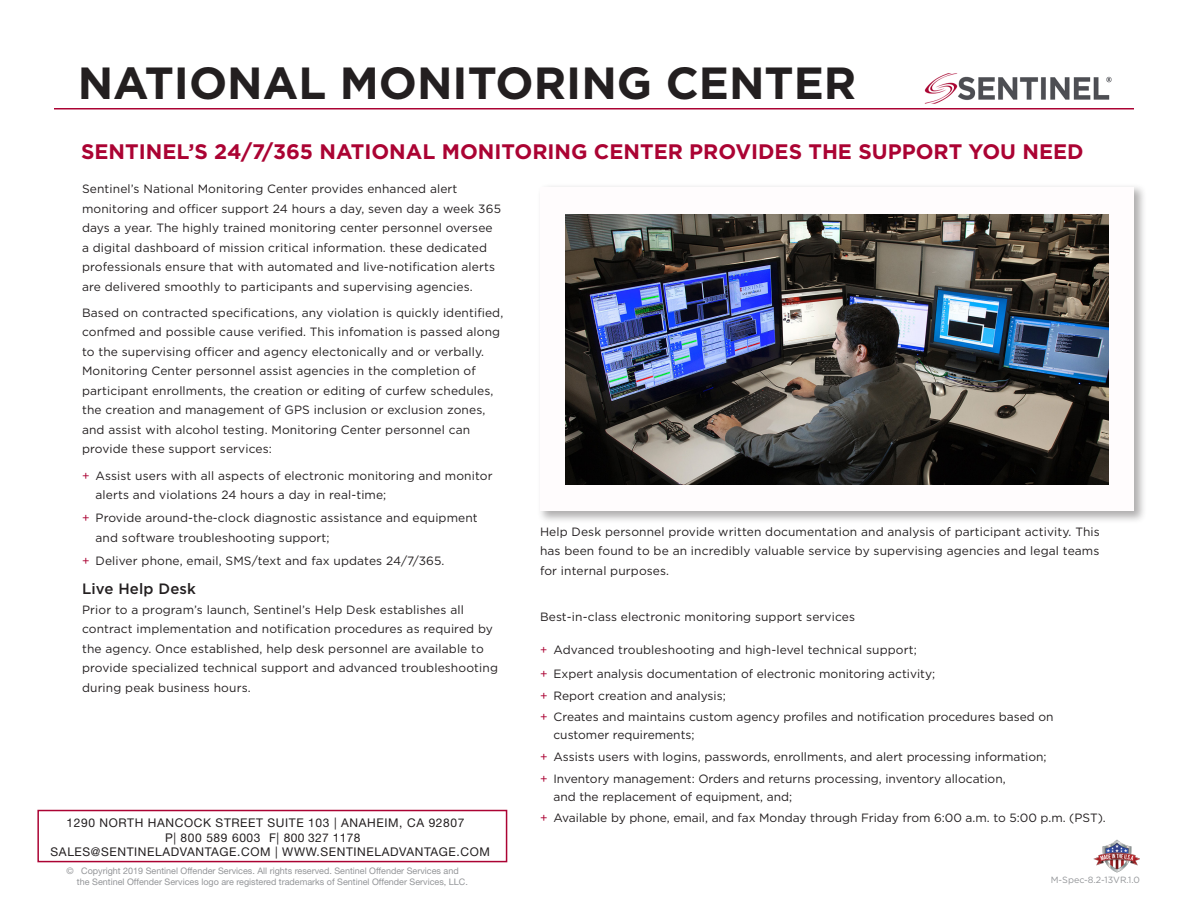
<style>
.page{position:relative;width:1188px;height:918px;background:#fff}
.page>*{position:absolute;margin:0;border:0;box-sizing:border-box;transform-origin:0 0}
.t1{font:700 45px "Gotham";color:#231f20}
.t2{font:700 21px "Gotham";color:#ab0333}
.t3{font:500 15px "Gotham";letter-spacing:.01em;color:#231f20}
.t4{font:12px/19.5px "Gotham";letter-spacing:.01em;color:#231f20}
.t5{font:12px "Helvetica Neue LT Pro";letter-spacing:.05em;color:#231f20}
.t6{font:9px/10.8px "Helvetica Neue LT Pro";color:#939598}
.t7{font:9px "Gotham";color:#939598}
.s1{color:#ab0333}
</style>
<div class="page">
<hr style="left:54px;top:108px;width:1080px;height:2px;background:#ab0333">
<img style="left:925px;top:73px;width:187px;height:31px">
<img style="left:1094px;top:840px;width:46px;height:33px">
<div style="left:537px;top:184px;width:610px;height:340px;background:#231f20;opacity:.36"></div>
<div style="left:540px;top:187px;width:594px;height:324px;background:#fffcfd"></div>
<img style="left:566px;top:214px;width:542px;height:270px">
<div style="left:37px;top:810px;width:470px;height:52px;border:2px solid #ab0333"></div>
<p class="t1" style="left:78px;top:53px;width:780px">NATIONAL MONITORING CENTER</p>
<p class="t2" style="left:81px;top:137px;width:1004px">SENTINEL’S 24/7/365 NATIONAL MONITORING CENTER PROVIDES THE SUPPORT YOU NEED</p>
<p class="t4" style="left:82px;top:179px;width:420px">Sentinel’s National Monitoring Center provides enhanced alert monitoring and officer support 24 hours a day, seven day a week 365 days a year. The highly trained monitoring center personnel oversee a digital dashboard of mission critical information. these dedicated professionals ensure that with automated and live-notification alerts are delivered smoothly to participants and supervising agencies.</p>
<p class="t4" style="left:82px;top:303px;width:423px">Based on contracted specifications, any violation is quickly identified, confmed and possible cause verified. This infomation is passed along to the supervising officer and agency electonically and or verbally.<br>Monitoring Center personnel assist agencies in the completion of participant enrollments, the creation or editing of curfew schedules, the creation and management of GPS inclusion or exclusion zones, and assist with alcohol testing. Monitoring Center personnel can provide these support services:</p>
<p class="t4" style="left:96px;top:465px;width:399px;text-indent:-14px"><span class="s1">+</span> Assist users with all aspects of electronic monitoring and monitor alerts and violations 24 hours a day in real-time;</p>
<p class="t4" style="left:96px;top:508px;width:384px;text-indent:-14px"><span class="s1">+</span> Provide around-the-clock diagnostic assistance and equipment and software troubleshooting support;</p>
<p class="t4" style="left:82px;top:550px;width:364px"><span class="s1">+</span> Deliver phone, email, SMS/text and fax updates 24/7/365.</p>
<p class="t3" style="left:82px;top:579px;width:115px">Live Help Desk</p>
<p class="t4" style="left:82px;top:600px;width:417px">Prior to a program’s launch, Sentinel’s Help Desk establishes all contract implementation and notification procedures as required by the agency. Once established, help desk personnel are available to provide specialized technical support and advanced troubleshooting during peak business hours.</p>
<p class="t5" style="left:67px;top:816px;width:399px">1290 NORTH HANCOCK STREET SUITE 103 | ANAHEIM, CA 92807</p>
<p class="t5" style="left:165px;top:830px;width:197px">P| 800 589 6003 F| 800 327 1178</p>
<p class="t5" style="left:51px;top:844px;width:441px">SALES@SENTINELADVANTAGE.COM | WWW.SENTINELADVANTAGE.COM</p>
<p class="t6" style="left:77px;top:865px;width:392px;text-indent:-11px">© Copyright 2019 Sentinel Offender Services. All rights reserved. Sentinel Offender Services and the Sentinel Offender Services logo are registered trademarks of Sentinel Offender Services, LLC.</p>
<p class="t4" style="left:540px;top:522px;width:561px;text-align:justify">Help Desk personnel provide written documentation and analysis of participant activity. This has been found to be an incredibly valuable service by supervising agencies and legal teams for internal purposes.</p>
<p class="t4" style="left:540px;top:607px;width:317px">Best-in-class electronic monitoring support services</p>
<p class="t4" style="left:540px;top:639px;width:378px"><span class="s1">+</span> Advanced troubleshooting and high-level technical support;</p>
<p class="t4" style="left:540px;top:664px;width:397px"><span class="s1">+</span> Expert analysis documentation of electronic monitoring activity;</p>
<p class="t4" style="left:540px;top:686px;width:187px"><span class="s1">+</span> Report creation and analysis;</p>
<p class="t4" style="left:554px;top:708px;width:502px;line-height:18px;text-indent:-14px"><span class="s1">+</span> Creates and maintains custom agency profiles and notification procedures based on customer requirements;</p>
<p class="t4" style="left:540px;top:747px;width:508px"><span class="s1">+</span> Assists users with logins, passwords, enrollments, and alert processing information;</p>
<p class="t4" style="left:554px;top:769px;width:454px;line-height:18px;text-indent:-14px"><span class="s1">+</span> Inventory management: Orders and returns processing, inventory allocation, and the replacement of equipment, and;</p>
<p class="t4" style="left:540px;top:808px;width:567px"><span class="s1">+</span> Available by phone, email, and fax Monday through Friday from 6:00 a.m. to 5:00 p.m. (PST).</p>
<p class="t7" style="left:1051px;top:874px;width:91px">M-Spec-8.2-13VR.1.0</p>
</div>
